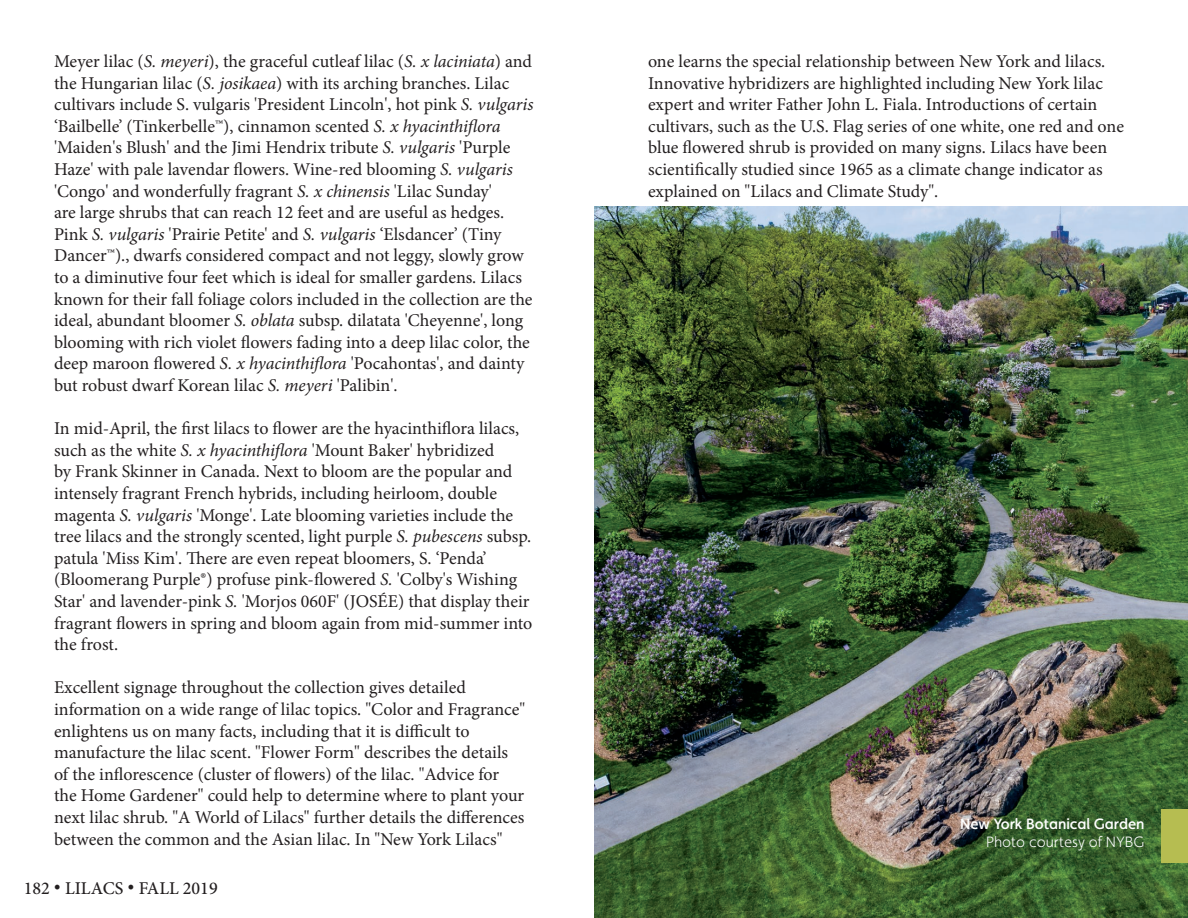
<style>
.page{position:relative;width:1188px;height:918px;background:#fff}
.page>*{position:absolute;margin:0;border:0;box-sizing:border-box;transform-origin:0 0}
.t1{font:18px/21.6px "Minion Pro";color:#231f20}
.t2{font:500 18px "Minion Pro";color:#231f20}
.Photo_Name{font:500 15px "Faricy New";color:#fff}
.Photo_Citation{font:300 15px "Faricy New";color:#fff}
.s1{font-style:italic}
</style>
<div class="page">
<img style="left:594px;top:206px;width:594px;height:712px">
<div style="left:1161px;top:809px;width:27px;height:54px;background:#b6bd51"></div>
<p class="t1" style="left:54px;top:51px;width:481px">Meyer lilac (<span class="s1">S. meyeri</span>), the graceful cutleaf lilac (<span class="s1">S. x laciniata</span>) and the Hungarian lilac (<span class="s1">S. josikaea</span>) with its arching branches. Lilac cultivars include S. vulgaris 'President Lincoln', hot pink <span class="s1">S. vulgaris </span>‘Bailbelle’ (Tinkerbelle™), cinnamon scented <span class="s1">S. x hyacinthiflora </span>'Maiden's Blush' and the Jimi Hendrix tribute <span class="s1">S. vulgaris</span> 'Purple Haze' with pale lavendar flowers. Wine-red blooming <span class="s1">S. vulgaris </span>'Congo' and wonderfully fragrant <span class="s1">S. x chinensis</span> 'Lilac Sunday'<br>are large shrubs that can reach 12 feet and are useful as hedges.<br>Pink <span class="s1">S. vulgaris</span> 'Prairie Petite' and <span class="s1">S. vulgaris</span> ‘Elsdancer’ (Tiny Dancer™)., dwarfs considered compact and not leggy, slowly grow to a diminutive four feet which is ideal for smaller gardens. Lilacs known for their fall foliage colors included in the collection are the ideal, abundant bloomer <span class="s1">S. oblata</span> subsp. dilatata 'Cheyenne', long blooming with rich violet flowers fading into a deep lilac color, the deep maroon flowered <span class="s1">S. x hyacinthiflora</span> 'Pocahontas', and dainty but robust dwarf Korean lilac <span class="s1">S. meyeri</span> 'Palibin'.</p>
<p class="t1" style="left:54px;top:418px;width:480px">In mid-April, the first lilacs to flower are the hyacinthiflora lilacs, such as the white <span class="s1">S. x hyacinthiflora</span> 'Mount Baker' hybridized<br>by Frank Skinner in Canada. Next to bloom are the popular and intensely fragrant French hybrids, including heirloom, double magenta <span class="s1">S. vulgaris</span> 'Monge'. Late blooming varieties include the tree lilacs and the strongly scented, light purple <span class="s1">S. pubescens</span> subsp. patula 'Miss Kim'. There are even repeat bloomers, S. ‘Penda’ (Bloomerang Purple®) profuse pink-flowered <span class="s1">S.</span> 'Colby's Wishing Star' and lavender-pink <span class="s1">S.</span> 'Morjos 060F' (JOSÉE) that display their fragrant flowers in spring and bloom again from mid-summer into the frost.</p>
<p class="t1" style="left:54px;top:677px;width:473px">Excellent signage throughout the collection gives detailed information on a wide range of lilac topics. "Color and Fragrance" enlightens us on many facts, including that it is difficult to manufacture the lilac scent. "Flower Form" describes the details of the inflorescence (cluster of flowers) of the lilac. "Advice for the Home Gardener" could help to determine where to plant your next lilac shrub. "A World of Lilacs" further details the differences between the common and the Asian lilac. In "New York Lilacs"</p>
<p class="t2" style="left:24px;top:876px;width:195px">182 • LILACS • FALL 2019</p>
<p class="t1" style="left:648px;top:51px;width:478px">one learns the special relationship between New York and lilacs.<br>Innovative hybridizers are highlighted including New York lilac expert and writer Father John L. Fiala. Introductions of certain cultivars, such as the U.S. Flag series of one white, one red and one blue flowered shrub is provided on many signs. Lilacs have been scientifically studied since 1965 as a climate change indicator as explained on "Lilacs and Climate Study".</p>
<p class="Photo_Name" style="left:960px;top:815px;width:186px">New York Botanical Garden</p>
<p class="Photo_Citation" style="left:986px;top:834px;width:160px">Photo courtesy of NYBG</p>
</div>
